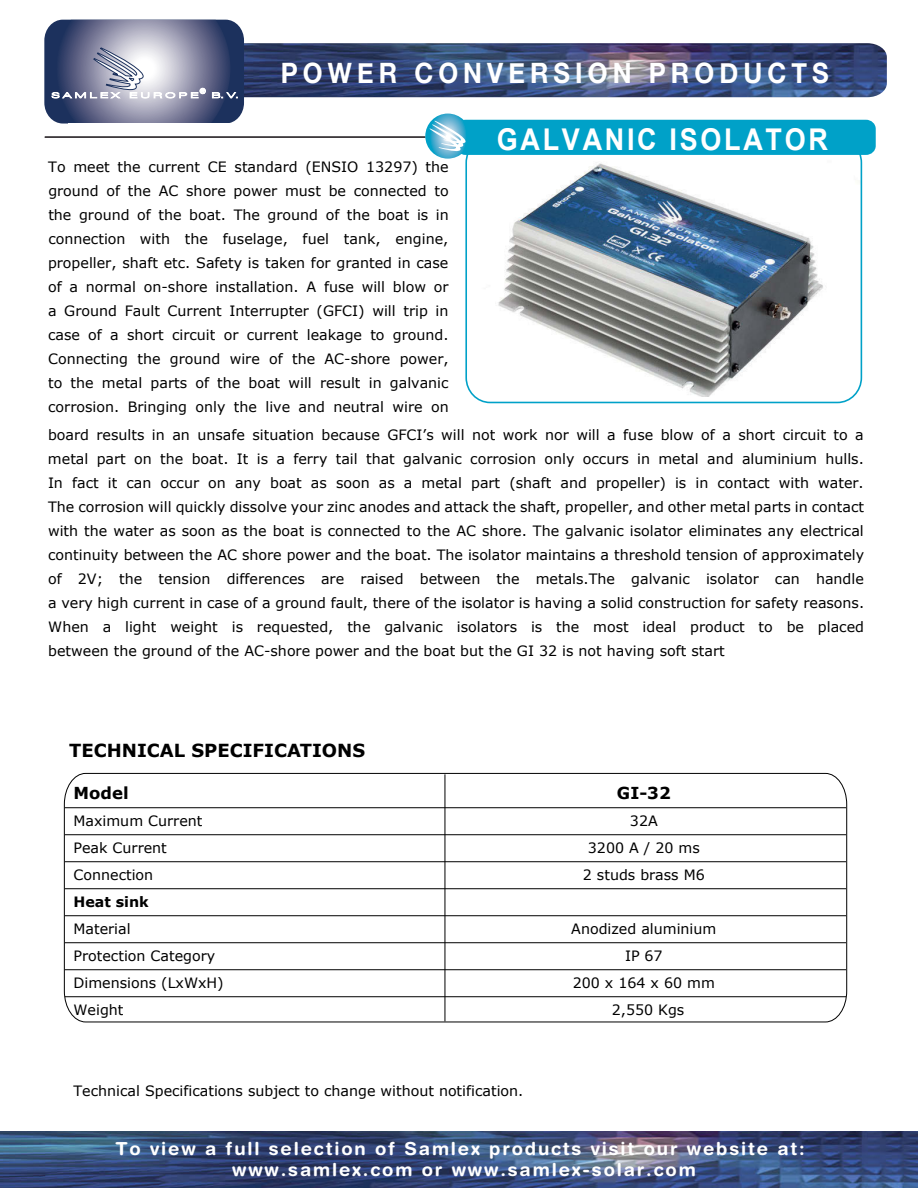
<style>
.page{position:relative;width:918px;height:1188px;background:#fff}
.page>*{position:absolute;margin:0;border:0;box-sizing:border-box;transform-origin:0 0}
.t1{font:700 30px "Arial";letter-spacing:.1em;color:#fff;scale:.9 1}
.t2{font:700 28.05px "Helvetica Neue";letter-spacing:.2em;color:#fff;scale:.91 1}
.t3{font:700 18px/21.6px "Helvetica Rounded LT Std";letter-spacing:.1em;color:#fff;text-align:center}
.t4{font:700 18px "Verdana";color:#000}
.t5{font:700 16.5px "Verdana";color:#000}
.t6{font:14.25px/24px "Verdana";color:#000;text-align:justify}
.t7{font:700 14.25px "Verdana";color:#000}
</style>
<div class="page">
<img style="left:473px;top:163px;width:388px;height:234px">
<div style="left:465px;top:137px;width:397px;height:266px;border:2px solid #00a1c8;border-radius:24px"></div>
<img style="left:0;top:1132px;width:918px;height:56px">
<hr style="left:45px;top:136px;width:381px;height:2px;background:#1d181c">
<div style="left:456px;top:120px;width:420px;height:35px;background:#00a1c8;border-radius:9px"></div>
<svg style="left:425px;top:114px;width:45px;height:45px"></svg>
<svg style="left:430px;top:121px;width:37px;height:31px"></svg>
<svg style="left:64px;top:773px;width:783px;height:249px"></svg>
<img style="left:244px;top:43px;width:643px;height:54px">
<svg style="left:44px;top:20px;width:200px;height:104px;background:#7e839e"></svg>
<h2 class="t2" style="left:281px;top:51px;width:603px">POWER CONVERSION PRODUCTS</h2>
<p class="t6" style="left:48px;top:155px;width:402px">To meet the current CE standard (ENSIO 13297) the ground of the AC shore power must be connected to the ground of the boat. The ground of the boat is in connection with the fuselage, fuel tank, engine, propeller, shaft etc. Safety is taken for granted in case of a normal on-shore installation. A fuse will blow or a Ground Fault Current Interrupter (GFCI) will trip in case of a short circuit or current leakage to ground.<br>Connecting the ground wire of the AC-shore power, to the metal parts of the boat will result in galvanic corrosion. Bringing only the live and neutral wire on</p>
<h1 class="t1" style="left:497px;top:120px;width:369px">GALVANIC ISOLATOR</h1>
<p class="t6" style="left:48px;top:422px;width:818px">board results in an unsafe situation because GFCI’s will not work nor will a fuse blow of a short circuit to a metal part on the boat. It is a ferry tail that galvanic corrosion only occurs in metal and aluminium hulls.<br>In fact it can occur on any boat as soon as a metal part (shaft and propeller) is in contact with water.<br>The corrosion will quickly dissolve your zinc anodes and attack the shaft, propeller, and other metal parts in contact with the water as soon as the boat is connected to the AC shore. The galvanic isolator eliminates any electrical continuity between the AC shore power and the boat. The isolator maintains a threshold tension of approximately of 2V; the tension differences are raised between the metals.The galvanic isolator can handle a very high current in case of a ground fault, there of the isolator is having a solid construction for safety reasons.<br>When a light weight is requested, the galvanic isolators is the most ideal product to be placed between the ground of the AC-shore power and the boat but the GI 32 is not having soft start</p>
<p class="t4" style="left:69px;top:738px;width:298px">TECHNICAL SPECIFICATIONS</p>
<p class="t5" style="left:74px;top:782px;width:57px">Model</p>
<p class="t5" style="left:617px;top:782px;width:55px">GI-32</p>
<p class="t6" style="left:74px;top:809px;width:130px">Maximum Current</p>
<p class="t6" style="left:630px;top:809px;width:29px">32A</p>
<p class="t6" style="left:74px;top:836px;width:95px">Peak Current</p>
<p class="t6" style="left:588px;top:836px;width:113px">3200 A / 20 ms</p>
<p class="t6" style="left:74px;top:863px;width:81px">Connection</p>
<p class="t6" style="left:583px;top:863px;width:123px">2 studs brass M6</p>
<p class="t7" style="left:74px;top:892px;width:77px">Heat sink</p>
<p class="t6" style="left:74px;top:917px;width:59px">Material</p>
<p class="t6" style="left:571px;top:917px;width:147px">Anodized aluminium</p>
<p class="t6" style="left:74px;top:944px;width:143px">Protection Category</p>
<p class="t6" style="left:625px;top:944px;width:39px">IP 67</p>
<p class="t6" style="left:74px;top:971px;width:152px">Dimensions (LxWxH)</p>
<p class="t6" style="left:573px;top:971px;width:144px">200 x 164 x 60 mm</p>
<p class="t6" style="left:74px;top:998px;width:52px">Weight</p>
<p class="t6" style="left:612px;top:998px;width:74px">2,550 Kgs</p>
<p class="t6" style="left:74px;top:1079px;width:451px">Technical Specifications subject to change without notification.</p>
<p class="t3" style="left:115px;top:1137px;width:691px">To view a full selection of Samlex products visit our website at: www.samlex.com or www.samlex-solar.com</p>
</div>
